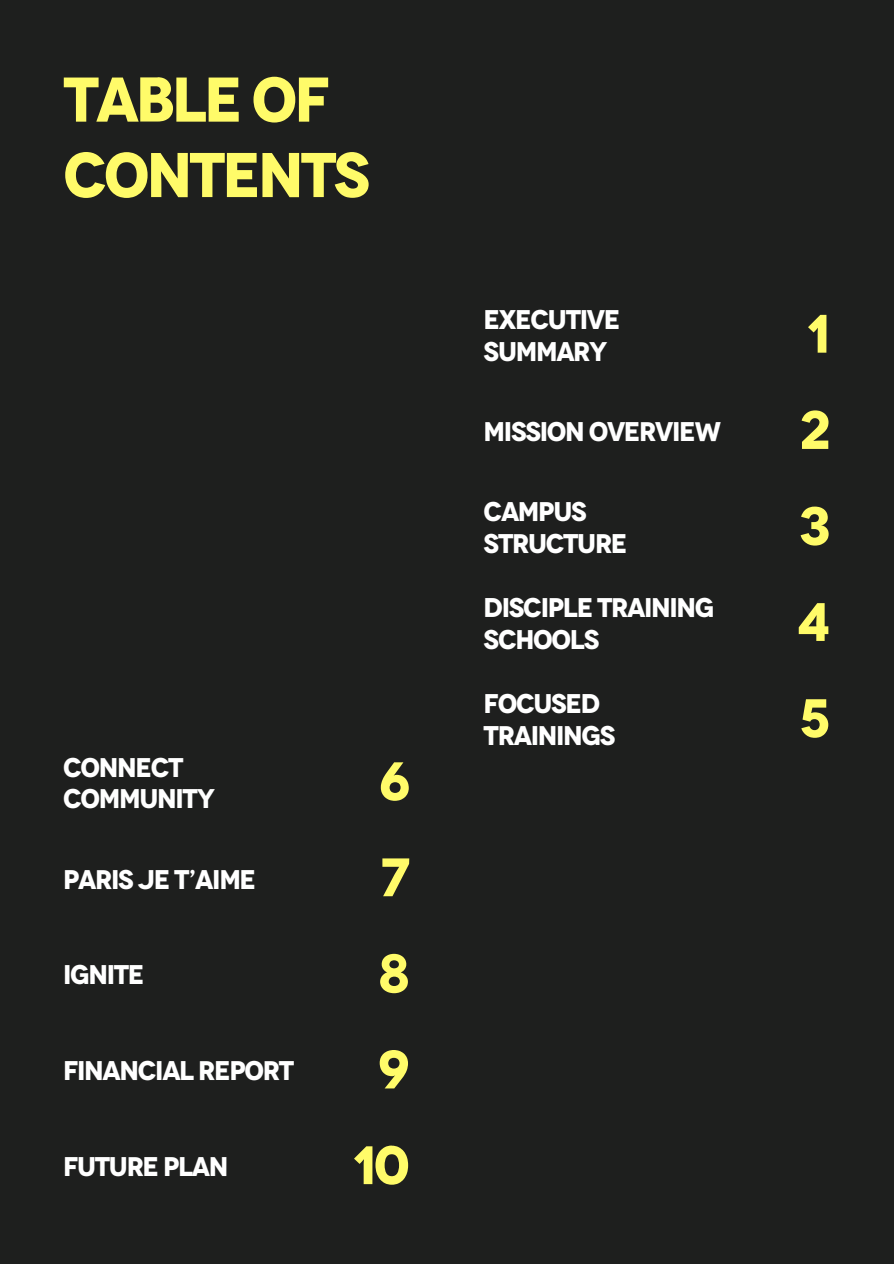
<style>
.page{position:relative;width:894px;height:1264px;background:#fff}
.page>*{position:absolute;margin:0;border:0;box-sizing:border-box;transform-origin:0 0}
.t1{font:700 63px/75.3px "Novecento";letter-spacing:-.05em;color:#fffb69}
.t2{font:700 54px "Novecento";color:#fffb69}
.t3{font:700 27px/31.5px "Novecento";letter-spacing:-.05em;color:#fff}
</style>
<div class="page">
<div style="left:0;top:0;width:893px;height:1263px;background:#1e1f1e"></div>
<h1 class="t1" style="left:63px;top:62px;width:308px">TABLE OF<br>CONTENTS</h1>
<p class="t3" style="left:63px;top:751px;width:153px">CONNECT<br>COMMUNITY</p>
<p class="t3" style="left:63px;top:863px;width:194px">PARIS JE T’AIME</p>
<p class="t3" style="left:63px;top:959px;width:83px">IGNITE</p>
<p class="t3" style="left:63px;top:1055px;width:232px">FINANCIAL REPORT</p>
<p class="t2" style="left:379px;top:749px;width:32px">6</p>
<p class="t2" style="left:380px;top:845px;width:31px">7</p>
<p class="t2" style="left:378px;top:941px;width:33px">8</p>
<p class="t2" style="left:379px;top:1037px;width:32px">9</p>
<p class="t3" style="left:63px;top:1150px;width:167px">FUTURE PLAN</p>
<p class="t2" style="left:352px;top:1133px;width:59px">10</p>
<p class="t3" style="left:483px;top:304px;width:138px">EXECUTIVE<br>SUMMARY</p>
<p class="t2" style="left:806px;top:302px;width:26px">1</p>
<p class="t3" style="left:483px;top:416px;width:239px">MISSION OVERVIEW</p>
<p class="t3" style="left:483px;top:496px;width:145px">CAMPUS<br>STRUCTURE</p>
<p class="t3" style="left:483px;top:592px;width:232px">DISCIPLE TRAINING<br>SCHOOLS</p>
<p class="t3" style="left:483px;top:688px;width:133px">FOCUSED<br>TRAININGS</p>
<p class="t2" style="left:798px;top:398px;width:33px">2</p>
<p class="t2" style="left:798px;top:494px;width:33px">3</p>
<p class="t2" style="left:796px;top:590px;width:35px">4</p>
<p class="t2" style="left:798px;top:686px;width:33px">5</p>
</div>
